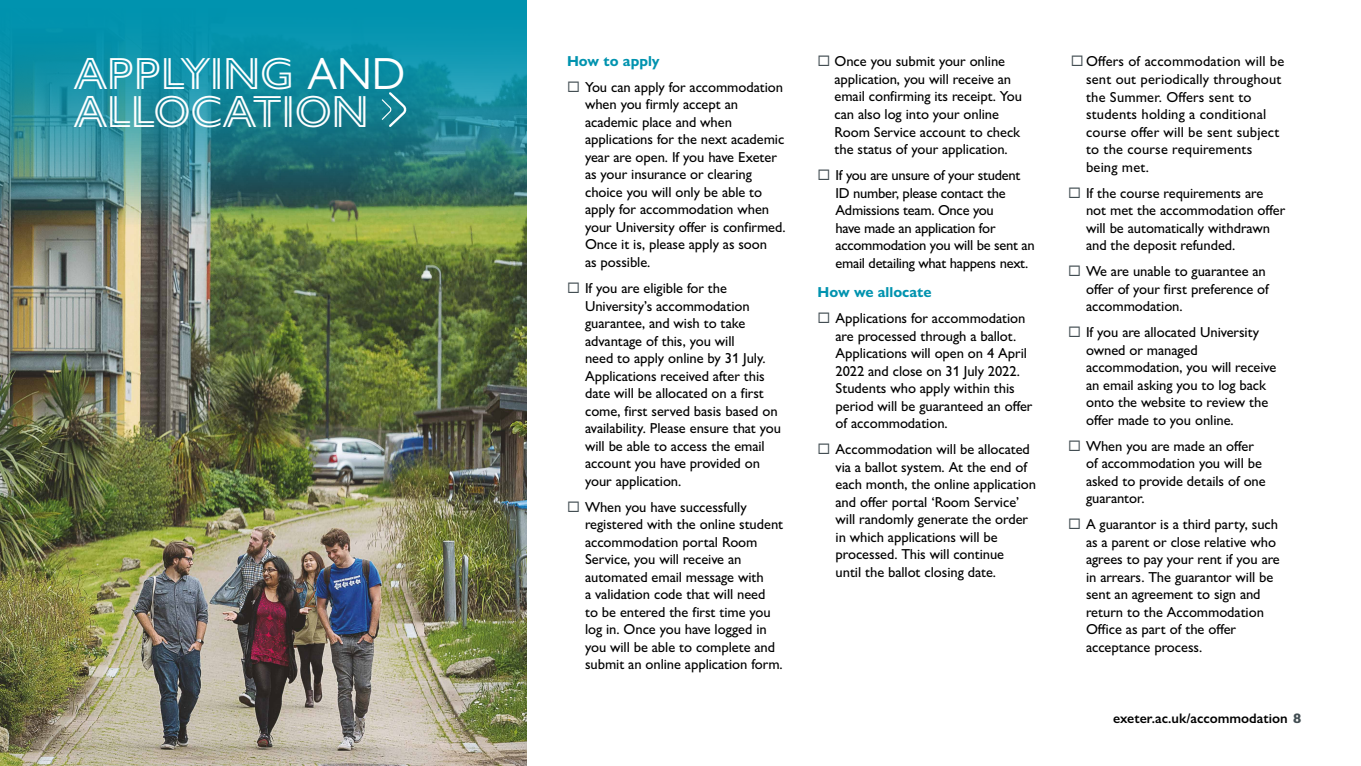
<style>
.page{position:relative;width:1361px;height:766px;background:#fff}
.page>*{position:absolute;margin:0;border:0;box-sizing:border-box;transform-origin:0 0}
.t1{font:45.25px/37.5px "Gill Sans Nova Inline";color:#fff}
.t2{font:500 14.5px "Gill Sans Nova";letter-spacing:-.005em;color:#000}
.t3{font:700 14.5px "Gill Sans Nova";color:#0093af}
.t4{font:600 13.82px "Gill Sans Nova";color:#000}
.s1{font-family:"Gill Sans Nova"}
.s2{color:#434e53}
.s3{font-weight:800;color:#434e53}
</style>
<div class="page">
<img style="left:0;top:445px;width:526px;height:320px">
<img style="left:0;top:0;width:526px;height:445px">
<svg style="left:381px;top:90px;width:28px;height:39px"></svg>
<p class="t1" style="left:74px;top:53px;width:333px">APPLYING <span class="s1">AND<br></span>ALLOCATION</p>
<p class="t3" style="left:567px;top:52px;width:94px">How to apply</p>
<p class="t2" style="left:567px;top:78px;width:217px"><span class="s2">◻</span> You can apply for accommodation</p>
<p class="t2" style="left:585px;top:95px;width:154px">when you frmly accept an</p>
<p class="t2" style="left:585px;top:113px;width:148px">academic place and when</p>
<p class="t2" style="left:585px;top:130px;width:201px">applications for the next academic</p>
<p class="t2" style="left:585px;top:148px;width:193px">year are open. If you have Exeter</p>
<p class="t2" style="left:585px;top:165px;width:168px">as your insurance or clearing</p>
<p class="t2" style="left:585px;top:183px;width:179px">choice you will only be able to</p>
<p class="t2" style="left:585px;top:201px;width:186px">apply for accommodation when</p>
<p class="t2" style="left:585px;top:218px;width:202px">your University ofer is confrmed.</p>
<p class="t2" style="left:585px;top:236px;width:184px">Once it is, please apply as soon</p>
<p class="t2" style="left:585px;top:253px;width:67px">as possible.</p>
<p class="t2" style="left:567px;top:279px;width:161px"><span class="s2">◻</span> If you are eligible for the</p>
<p class="t2" style="left:585px;top:297px;width:166px">University’s accommodation</p>
<p class="t2" style="left:585px;top:314px;width:162px">guarantee, and wish to take</p>
<p class="t2" style="left:585px;top:332px;width:151px">advantage of this, you will</p>
<p class="t2" style="left:585px;top:349px;width:182px">need to apply online by 31 July.</p>
<p class="t2" style="left:585px;top:367px;width:181px">Applications received after this</p>
<p class="t2" style="left:585px;top:384px;width:180px">date will be allocated on a frst</p>
<p class="t2" style="left:585px;top:402px;width:194px">come, frst served basis based on</p>
<p class="t2" style="left:585px;top:419px;width:197px">availability. Please ensure that you</p>
<p class="t2" style="left:585px;top:437px;width:181px">will be able to access the email</p>
<p class="t2" style="left:585px;top:454px;width:176px">account you have provided on</p>
<p class="t2" style="left:585px;top:472px;width:98px">your application.</p>
<p class="t2" style="left:567px;top:498px;width:181px"><span class="s2">◻</span> When you have successfully</p>
<p class="t2" style="left:585px;top:515px;width:200px">registered with the online student</p>
<p class="t2" style="left:585px;top:533px;width:174px">accommodation portal Room</p>
<p class="t2" style="left:585px;top:550px;width:158px">Service, you will receive an</p>
<p class="t2" style="left:585px;top:568px;width:180px">automated email message with</p>
<p class="t2" style="left:585px;top:585px;width:182px">a validation code that will need</p>
<p class="t2" style="left:585px;top:603px;width:187px">to be entered the frst time you</p>
<p class="t2" style="left:585px;top:620px;width:183px">log in. Once you have logged in</p>
<p class="t2" style="left:585px;top:638px;width:192px">you will be able to complete and</p>
<p class="t2" style="left:585px;top:655px;width:199px">submit an online application form.</p>
<p class="t2" style="left:817px;top:53px;width:189px"><span class="s2">◻</span> Once you submit your online</p>
<p class="t2" style="left:834px;top:70px;width:178px">application, you will receive an</p>
<p class="t2" style="left:834px;top:88px;width:189px">email confrming its receipt. You</p>
<p class="t2" style="left:834px;top:105px;width:166px">can also log into your online</p>
<p class="t2" style="left:834px;top:123px;width:187px">Room Service account to check</p>
<p class="t2" style="left:834px;top:140px;width:175px">the status of your application.</p>
<p class="t2" style="left:817px;top:166px;width:205px"><span class="s2">◻</span> If you are unsure of your student</p>
<p class="t2" style="left:835px;top:184px;width:172px">ID number, please contact the</p>
<p class="t2" style="left:835px;top:201px;width:160px">Admissions team. Once you</p>
<p class="t2" style="left:835px;top:219px;width:161px">have made an application for</p>
<p class="t2" style="left:835px;top:236px;width:201px">accommodation you will be sent an</p>
<p class="t2" style="left:835px;top:254px;width:194px">email detailing what happens next.</p>
<p class="t3" style="left:817px;top:283px;width:115px">How we allocate</p>
<p class="t2" style="left:817px;top:309px;width:209px"><span class="s2">◻</span> Applications for accommodation</p>
<p class="t2" style="left:835px;top:327px;width:182px">are processed through a ballot.</p>
<p class="t2" style="left:835px;top:344px;width:193px">Applications will open on 4 April</p>
<p class="t2" style="left:835px;top:362px;width:186px">2022 and close on 31 July 2022.</p>
<p class="t2" style="left:835px;top:379px;width:181px">Students who apply within this</p>
<p class="t2" style="left:835px;top:397px;width:198px">period will be guaranteed an ofer</p>
<p class="t2" style="left:835px;top:414px;width:114px">of accommodation.</p>
<p class="t2" style="left:817px;top:440px;width:214px"><span class="s2">◻</span> Accommodation will be allocated</p>
<p class="t2" style="left:835px;top:458px;width:194px">via a ballot system. At the end of</p>
<p class="t2" style="left:835px;top:475px;width:202px">each month, the online application</p>
<p class="t2" style="left:835px;top:493px;width:185px">and ofer portal ‘Room Service’</p>
<p class="t2" style="left:835px;top:510px;width:194px">will randomly generate the order</p>
<p class="t2" style="left:835px;top:528px;width:164px">in which applications will be</p>
<p class="t2" style="left:835px;top:545px;width:170px">processed. This will continue</p>
<p class="t2" style="left:835px;top:563px;width:162px">until the ballot closing date.</p>
<p class="t2" style="left:1071px;top:53px;width:215px"><span class="s2">◻</span> Ofers of accommodation will be</p>
<p class="t2" style="left:1086px;top:70px;width:197px">sent out periodically throughout</p>
<p class="t2" style="left:1086px;top:88px;width:167px">the Summer. Ofers sent to</p>
<p class="t2" style="left:1086px;top:105px;width:182px">students holding a conditional</p>
<p class="t2" style="left:1086px;top:123px;width:195px">course ofer will be sent subject</p>
<p class="t2" style="left:1086px;top:140px;width:168px">to the course requirements</p>
<p class="t2" style="left:1086px;top:158px;width:64px">being met.</p>
<p class="t2" style="left:1068px;top:184px;width:197px"><span class="s2">◻</span> If the course requirements are</p>
<p class="t2" style="left:1086px;top:201px;width:201px">not met the accommodation ofer</p>
<p class="t2" style="left:1086px;top:219px;width:185px">will be automatically withdrawn</p>
<p class="t2" style="left:1086px;top:236px;width:151px">and the deposit refunded.</p>
<p class="t2" style="left:1068px;top:262px;width:199px"><span class="s2">◻</span> We are unable to guarantee an</p>
<p class="t2" style="left:1086px;top:280px;width:185px">ofer of your frst preference of</p>
<p class="t2" style="left:1086px;top:297px;width:98px">accommodation.</p>
<p class="t2" style="left:1068px;top:323px;width:193px"><span class="s2">◻</span> If you are allocated University</p>
<p class="t2" style="left:1086px;top:341px;width:113px">owned or managed</p>
<p class="t2" style="left:1086px;top:358px;width:192px">accommodation, you will receive</p>
<p class="t2" style="left:1086px;top:376px;width:182px">an email asking you to log back</p>
<p class="t2" style="left:1086px;top:393px;width:184px">onto the website to review the</p>
<p class="t2" style="left:1086px;top:411px;width:149px">ofer made to you online.</p>
<p class="t2" style="left:1068px;top:437px;width:187px"><span class="s2">◻</span> When you are made an ofer</p>
<p class="t2" style="left:1086px;top:454px;width:177px">of accommodation you will be</p>
<p class="t2" style="left:1086px;top:472px;width:181px">asked to provide details of one</p>
<p class="t2" style="left:1086px;top:489px;width:60px">guarantor.</p>
<p class="t2" style="left:1068px;top:515px;width:211px"><span class="s2">◻</span> A guarantor is a third party, such</p>
<p class="t2" style="left:1086px;top:533px;width:191px">as a parent or close relative who</p>
<p class="t2" style="left:1086px;top:550px;width:195px">agrees to pay your rent if you are</p>
<p class="t2" style="left:1086px;top:568px;width:189px">in arrears. The guarantor will be</p>
<p class="t2" style="left:1086px;top:585px;width:176px">sent an agreement to sign and</p>
<p class="t2" style="left:1086px;top:603px;width:179px">return to the Accommodation</p>
<p class="t2" style="left:1086px;top:620px;width:152px">Ofce as part of the ofer</p>
<p class="t2" style="left:1086px;top:638px;width:118px">acceptance process.</p>
<p class="t4" style="left:1113px;top:709px;width:190px">exeter.ac.uk/accommodation <span class="s3">8</span></p>
</div>
